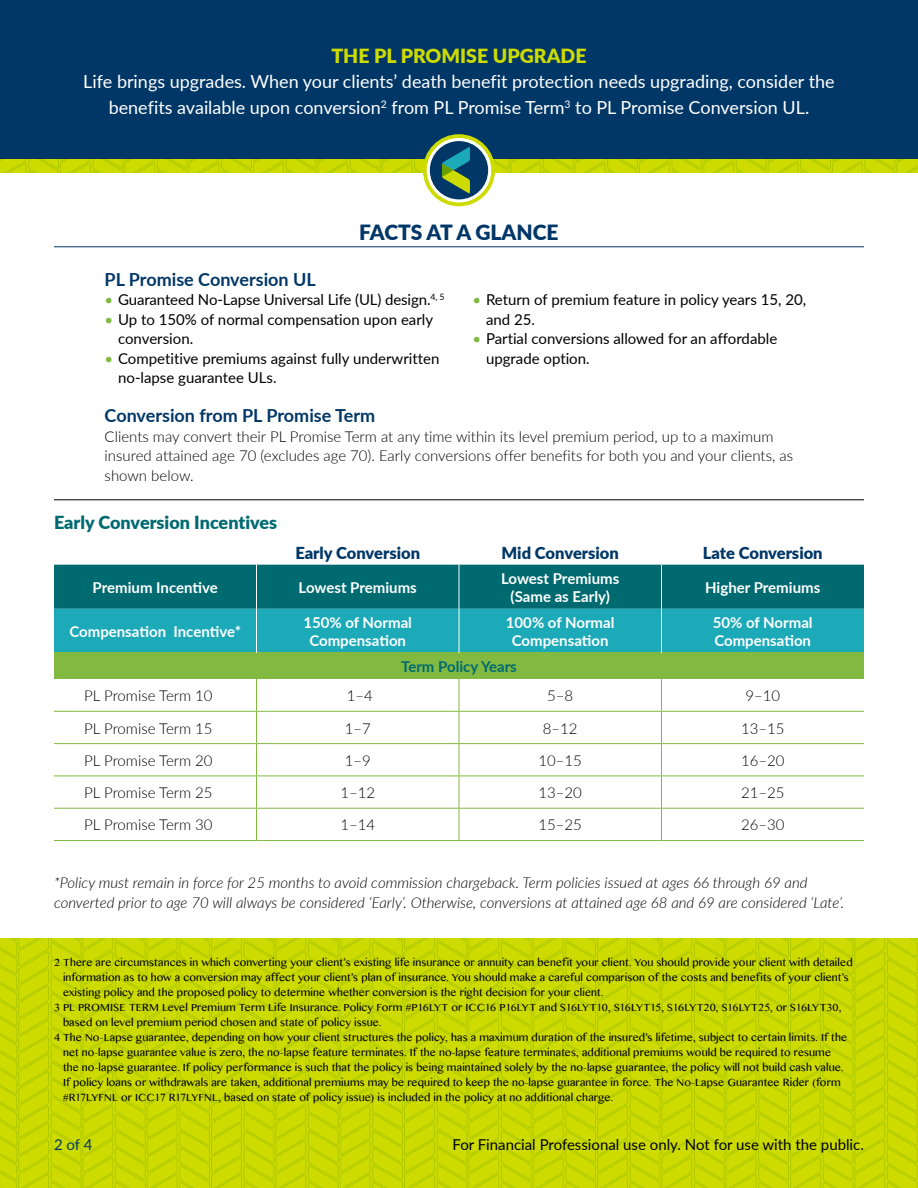
<style>
.page{position:relative;width:918px;height:1188px;background:#fff}
.page>*{position:absolute;margin:0;border:0;box-sizing:border-box;transform-origin:0 0}
.t1{font:900 21px "Lato";color:#003767}
.t2{font:900 19.5px "Lato";color:#cddb00}
.t3{font:18px/25.5px "Lato";color:#fff;text-align:center}
.t4{font:700 18px "Lato";color:#003767}
.t5{font:900 18px "Lato";color:#006a71}
.t6{font:900 16.5px "Lato";color:#003767}
.t7{font:15px "Sinhala MN";letter-spacing:.01em;color:#000}
.t8{font:300 15px/19.5px "Lato";color:#000}
.t9{font:15px/19.5px "Lato";color:#000}
.t10{font:italic 300 15px/19.5px "Lato";color:#000}
.t11{font:700 15px/18px "Lato";color:#fff;text-align:center}
.t12{font:700 15px "Lato";color:#006a71}
.t13{font:15px "Lato";color:#003767}
.s1{color:#82ba41}
</style>
<div class="page">
<div style="left:0;top:0;width:918px;height:159px;background:#003767"></div>
<svg style="left:0;top:938px;width:918px;height:250px;background:#c7d700"></svg>
<svg style="left:54px;top:565px;width:810px;height:88px;background:#0f8a93"></svg>
<div style="left:54px;top:653px;width:810px;height:26px;background:#82ba41"></div>
<hr style="left:256px;top:565px;width:1px;height:44px;background:#fff">
<hr style="left:459px;top:565px;width:1px;height:44px;background:#fff">
<hr style="left:661px;top:565px;width:1px;height:44px;background:#fff">
<hr style="left:256px;top:609px;width:1px;height:44px;background:#fff">
<hr style="left:459px;top:609px;width:1px;height:44px;background:#fff">
<hr style="left:661px;top:609px;width:1px;height:44px;background:#fff">
<hr style="left:256px;top:679px;width:1px;height:32px;background:#82ba41">
<hr style="left:459px;top:679px;width:1px;height:32px;background:#82ba41">
<hr style="left:661px;top:679px;width:1px;height:32px;background:#82ba41">
<hr style="left:54px;top:711px;width:202px;height:1px;background:#82ba41">
<hr style="left:256px;top:711px;width:203px;height:1px;background:#82ba41">
<hr style="left:256px;top:712px;width:1px;height:31px;background:#82ba41">
<hr style="left:459px;top:711px;width:203px;height:1px;background:#82ba41">
<hr style="left:459px;top:712px;width:1px;height:31px;background:#82ba41">
<hr style="left:662px;top:711px;width:202px;height:1px;background:#82ba41">
<hr style="left:661px;top:712px;width:1px;height:31px;background:#82ba41">
<hr style="left:54px;top:743px;width:202px;height:1px;background:#82ba41">
<hr style="left:256px;top:743px;width:203px;height:1px;background:#82ba41">
<hr style="left:256px;top:744px;width:1px;height:32px;background:#82ba41">
<hr style="left:459px;top:743px;width:203px;height:1px;background:#82ba41">
<hr style="left:459px;top:744px;width:1px;height:32px;background:#82ba41">
<hr style="left:662px;top:743px;width:202px;height:1px;background:#82ba41">
<hr style="left:661px;top:744px;width:1px;height:32px;background:#82ba41">
<hr style="left:54px;top:776px;width:202px;height:1px;background:#82ba41">
<hr style="left:256px;top:776px;width:203px;height:1px;background:#82ba41">
<hr style="left:256px;top:776px;width:1px;height:32px;background:#82ba41">
<hr style="left:459px;top:776px;width:203px;height:1px;background:#82ba41">
<hr style="left:459px;top:776px;width:1px;height:32px;background:#82ba41">
<hr style="left:662px;top:776px;width:202px;height:1px;background:#82ba41">
<hr style="left:661px;top:776px;width:1px;height:32px;background:#82ba41">
<hr style="left:54px;top:808px;width:202px;height:1px;background:#82ba41">
<hr style="left:256px;top:808px;width:203px;height:1px;background:#82ba41">
<hr style="left:256px;top:809px;width:1px;height:31px;background:#82ba41">
<hr style="left:459px;top:808px;width:203px;height:1px;background:#82ba41">
<hr style="left:459px;top:809px;width:1px;height:31px;background:#82ba41">
<hr style="left:662px;top:808px;width:202px;height:1px;background:#82ba41">
<hr style="left:661px;top:809px;width:1px;height:31px;background:#82ba41">
<hr style="left:54px;top:840px;width:202px;height:1px;background:#82ba41">
<hr style="left:256px;top:840px;width:203px;height:1px;background:#82ba41">
<hr style="left:459px;top:840px;width:203px;height:1px;background:#82ba41">
<hr style="left:662px;top:840px;width:202px;height:1px;background:#82ba41">
<svg style="left:425px;top:136px;width:68px;height:68px"></svg>
<div style="left:423px;top:134px;width:72px;height:72px;border:4px solid #cddb00;border-radius:50%"></div>
<div style="left:430px;top:141px;width:58px;height:58px;background:#003767;border-radius:50%"></div>
<svg style="left:0;top:147px;width:918px;height:47px"></svg>
<hr style="left:54px;top:246px;width:810px;height:1px;background:#003767">
<hr style="left:54px;top:499px;width:810px;height:1px;background:#000">
<h2 class="t2" style="left:331px;top:41px;width:257px">THE PL PROMISE UPGRADE</h2>
<p class="t3" style="left:83px;top:68px;width:753px">Life brings upgrades. When your clients’ death benefit protection needs upgrading, consider the benefits available upon conversion<sup>2</sup> from PL Promise Term<sup>3</sup> to PL Promise Conversion UL.</p>
<h1 class="t1" style="left:359px;top:216px;width:201px">FACTS AT A GLANCE</h1>
<p class="t4" style="left:105px;top:266px;width:213px">PL Promise Conversion UL</p>
<p class="t9" style="left:105px;top:290px;width:342px"><span class="s1">•</span> Guaranteed No-Lapse Universal Life (UL) design.<sup>4,</sup> <sup>5</sup></p>
<p class="t9" style="left:118px;top:309px;width:317px;text-indent:-14px"><span class="s1">•</span> Up to 150% of normal compensation upon early conversion.</p>
<p class="t9" style="left:118px;top:348px;width:323px;text-indent:-14px"><span class="s1">•</span> Competitive premiums against fully underwritten no-lapse guarantee ULs.</p>
<p class="t9" style="left:486px;top:290px;width:322px;text-indent:-14px"><span class="s1">•</span> Return of premium feature in policy years 15, 20, and 25.</p>
<p class="t9" style="left:486px;top:329px;width:293px;text-indent:-14px"><span class="s1">•</span> Partial conversions allowed for an affordable upgrade option.</p>
<p class="t4" style="left:105px;top:403px;width:272px">Conversion from PL Promise Term</p>
<p class="t8" style="left:105px;top:426px;width:690px">Clients may convert their PL Promise Term at any time within its level premium period, up to a maximum insured attained age 70 (excludes age 70). Early conversions offer benefits for both you and your clients, as shown below.</p>
<p class="t5" style="left:54px;top:509px;width:225px">Early Conversion Incentives</p>
<p class="t6" style="left:295px;top:540px;width:126px">Early Conversion</p>
<p class="t6" style="left:502px;top:540px;width:119px">Mid Conversion</p>
<p class="t6" style="left:703px;top:540px;width:121px">Late Conversion</p>
<p class="t11" style="left:93px;top:578px;width:127px">Premium Incentive</p>
<p class="t11" style="left:299px;top:578px;width:120px">Lowest Premiums</p>
<p class="t11" style="left:501px;top:569px;width:120px">Lowest Premiums (Same as Early)</p>
<p class="t11" style="left:705px;top:578px;width:117px">Higher Premiums</p>
<p class="t11" style="left:69px;top:622px;width:173px">Compensation Incentive*</p>
<p class="t11" style="left:303px;top:613px;width:110px">150% of Normal<br>Compensation</p>
<p class="t11" style="left:506px;top:613px;width:110px">100% of Normal<br>Compensation</p>
<p class="t11" style="left:713px;top:613px;width:101px;text-align:left">50% of Normal<br>Compensation</p>
<p class="t12" style="left:401px;top:656px;width:117px">Term Policy Years</p>
<p class="t8" style="left:84px;top:686px;width:130px">PL Promise Term 10</p>
<p class="t8" style="left:347px;top:686px;width:28px">1–4</p>
<p class="t8" style="left:547px;top:686px;width:28px">5–8</p>
<p class="t8" style="left:745px;top:686px;width:36px">9–10</p>
<p class="t8" style="left:84px;top:718px;width:130px">PL Promise Term 15</p>
<p class="t8" style="left:345px;top:718px;width:28px">1–7</p>
<p class="t8" style="left:543px;top:718px;width:36px">8–12</p>
<p class="t8" style="left:741px;top:718px;width:45px">13–15</p>
<p class="t8" style="left:84px;top:750px;width:130px">PL Promise Term 20</p>
<p class="t8" style="left:345px;top:750px;width:28px">1–9</p>
<p class="t8" style="left:539px;top:750px;width:45px">10–15</p>
<p class="t8" style="left:741px;top:750px;width:45px">16–20</p>
<p class="t8" style="left:84px;top:782px;width:130px">PL Promise Term 25</p>
<p class="t8" style="left:340px;top:782px;width:36px">1–12</p>
<p class="t8" style="left:539px;top:782px;width:45px">13–20</p>
<p class="t8" style="left:741px;top:782px;width:45px">21–25</p>
<p class="t8" style="left:84px;top:815px;width:130px">PL Promise Term 30</p>
<p class="t8" style="left:340px;top:815px;width:36px">1–14</p>
<p class="t8" style="left:539px;top:815px;width:45px">15–25</p>
<p class="t8" style="left:741px;top:815px;width:45px">26–30</p>
<p class="t10" style="left:54px;top:872px;width:792px">*Policy must remain in force for 25 months to avoid commission chargeback. Term policies issued at ages 66 through 69 and converted prior to age 70 will always be considered ‘Early’. Otherwise, conversions at attained age 68 and 69 are considered ‘Late’.</p>
<p class="t7" style="left:54px;top:956px;width:800px">2 There are circumstances in which converting your client’s existing life insurance or annuity can benefit your client. You should provide your client with detailed</p>
<p class="t7" style="left:63px;top:971px;width:787px">information as to how a conversion may affect your client’s plan of insurance. You should make a careful comparison of the costs and benefits of your client’s</p>
<p class="t7" style="left:63px;top:986px;width:542px">existing policy and the proposed policy to determine whether conversion is the right decision for your client.</p>
<p class="t7" style="left:54px;top:1001px;width:789px">3 PL PROMISE TERM Level Premium Term Life Insurance. Policy Form #P16LYT or ICC16 P16LYT and S16LYT10, S16LYT15, S16LYT20, S16LYT25, or S16LYT30,</p>
<p class="t7" style="left:63px;top:1016px;width:320px">based on level premium period chosen and state of policy issue.</p>
<p class="t7" style="left:54px;top:1031px;width:795px">4 The No-Lapse guarantee, depending on how your client structures the policy, has a maximum duration of the insured’s lifetime, subject to certain limits. If the</p>
<p class="t7" style="left:63px;top:1046px;width:770px">net no-lapse guarantee value is zero, the no-lapse feature terminates. If the no-lapse feature terminates, additional premiums would be required to resume</p>
<p class="t7" style="left:63px;top:1061px;width:782px">the no-lapse guarantee. If policy performance is such that the policy is being maintained solely by the no-lapse guarantee, the policy will not build cash value.</p>
<p class="t7" style="left:63px;top:1076px;width:779px">If policy loans or withdrawals are taken, additional premiums may be required to keep the no-lapse guarantee in force. The No-Lapse Guarantee Rider (form</p>
<p class="t7" style="left:63px;top:1091px;width:552px">#R17LYFNL or ICC17 R17LYFNL, based on state of policy issue) is included in the policy at no additional charge.</p>
<p class="t13" style="left:54px;top:1134px;width:40px">2 of 4</p>
<p class="t9" style="left:453px;top:1134px;width:413px">For Financial Professional use only. Not for use with the public.</p>
</div>
